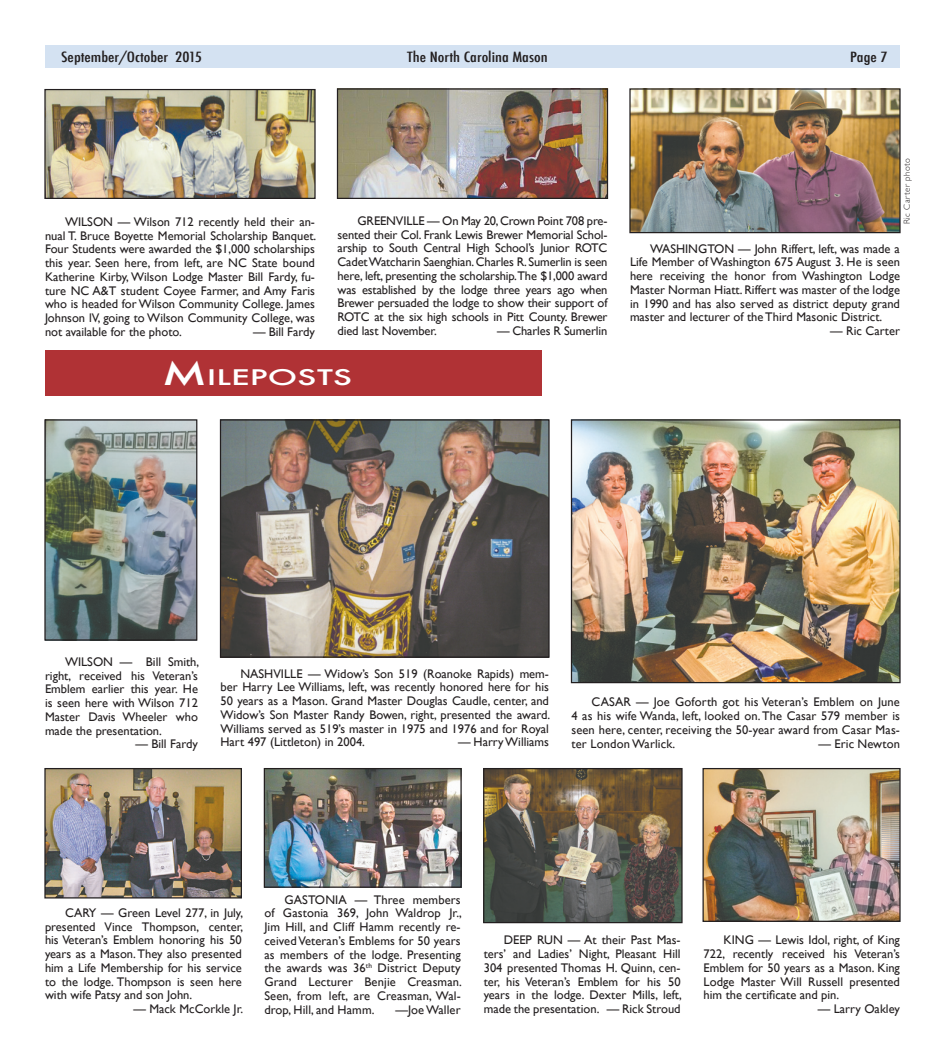
<style>
.page{position:relative;width:945px;height:1058px;background:#fff}
.page>*{position:absolute;margin:0;border:0;box-sizing:border-box;transform-origin:0 0}
.t1{font:500 21px "Futura";color:#fff;scale:1.57 1}
.t2{font:500 condensed 13.75px "Futura";color:#231f20;scale:1.25 1}
.t3{font:12.5px/13.8px "Gill Sans";color:#231f20;text-align:justify}
.t4{font:300 8.75px "Gill Sans";letter-spacing:.055em;color:#231f20}
.s1{font-size:30px}
</style>
<div class="page">
<div style="left:45px;top:45px;width:855px;height:23px;background:#d4e2f2"></div>
<div style="left:45px;top:351px;width:497px;height:45px;background:#b03235"></div>
<img style="left:222px;top:421px;width:326px;height:234px">
<div style="left:220px;top:419px;width:330px;height:238px;border:1px solid #231f20"></div>
<img style="left:573px;top:421px;width:326px;height:260px">
<div style="left:571px;top:419px;width:330px;height:264px;border:1px solid #231f20"></div>
<img style="left:46px;top:421px;width:149px;height:217px">
<div style="left:44px;top:419px;width:153px;height:221px;border:1px solid #231f20"></div>
<img style="left:485px;top:770px;width:196px;height:151px">
<div style="left:483px;top:768px;width:200px;height:155px;border:1px solid #231f20"></div>
<img style="left:46px;top:770px;width:194px;height:126px">
<div style="left:44px;top:768px;width:198px;height:130px;border:1px solid #231f20"></div>
<img style="left:266px;top:770px;width:194px;height:115px">
<div style="left:264px;top:768px;width:198px;height:119px;border:1px solid #231f20"></div>
<img style="left:704px;top:770px;width:195px;height:150px">
<div style="left:702px;top:768px;width:199px;height:154px;border:1px solid #231f20"></div>
<img style="left:46px;top:91px;width:268px;height:106px">
<div style="left:44px;top:89px;width:272px;height:110px;border:1px solid #231f20"></div>
<img style="left:339px;top:90px;width:267px;height:107px">
<div style="left:337px;top:88px;width:271px;height:111px;border:1px solid #231f20"></div>
<img style="left:631px;top:90px;width:268px;height:141px">
<div style="left:629px;top:88px;width:272px;height:145px;border:1px solid #231f20"></div>
<p class="t2" style="left:61px;top:48px;width:114px">September/October 2015</p>
<p class="t2" style="left:407px;top:48px;width:114px">The North Carolina Mason</p>
<p class="t2" style="left:850px;top:48px;width:31px">Page 7</p>
<p class="t3" style="left:45px;top:215px;width:273px;text-indent:20px">WILSON — Wilson 712 recently held their an&shy;nual T. Bruce Boyette Memorial Scholarship Banquet.<br>Four Students were awarded the $1,000 scholarships this year. Seen here, from left, are NC State bound Katherine Kirby, Wilson Lodge Master Bill Fardy, fu&shy;ture NC A&amp;T student Coyee Farmer, and Amy Faris who is headed for Wilson Community College. James Johnson lV, going to Wilson Community College, was not available for the photo.</p>
<p class="t3" style="left:253px;top:325px;width:63px">— Bill Fardy</p>
<p class="t3" style="left:338px;top:214px;width:272px;text-indent:20px">GREENVILLE — On May 20, Crown Point 708 pre&shy;sented their Col. Frank Lewis Brewer Memorial Schol&shy;arship to South Central High School’s Junior ROTC Cadet Watcharin Saenghian. Charles R. Sumerlin is seen here, left, presenting the scholarship.The $1,000 award was established by the lodge three years ago when Brewer persuaded the lodge to show their support of ROTC at the six high schools in Pitt County. Brewer died last November.</p>
<p class="t3" style="left:497px;top:324px;width:112px">— Charles R Sumerlin</p>
<h1 class="t1" style="left:162px;top:362px;width:123px"><span class="s1">M</span>ILEPOSTS</h1>
<p class="t4" style="left:900px;top:224px;width:68px;rotate:-90deg">Ric Carter photo</p>
<p class="t3" style="left:630px;top:241px;width:272px;text-indent:20px">WASHINGTON — John Riffert, left, was made a Life Member of Washington 675 August 3. He is seen here receiving the honor from Washington Lodge Master Norman Hiatt. Riffert was master of the lodge in 1990 and has also served as district deputy grand master and lecturer of the Third Masonic District.</p>
<p class="t3" style="left:830px;top:324px;width:71px">— Ric Carter</p>
<p class="t3" style="left:45px;top:654px;width:156px;text-indent:20px">WILSON — Bill Smith, right, received his Veteran’s Emblem earlier this year. He is seen here with Wilson 712<br>Master Davis Wheeler who made the presentation.</p>
<p class="t3" style="left:136px;top:737px;width:64px">— Bill Fardy</p>
<p class="t3" style="left:221px;top:666px;width:331px;text-indent:20px">NASHVILLE — Widow’s Son 519 (Roanoke Rapids) mem&shy;ber Harry Lee Williams, left, was recently honored here for his 50 years as a Mason. Grand Master Douglas Caudle, center, and Widow’s Son Master Randy Bowen, right, presented the award.<br>Williams served as 519’s master in 1975 and 1976 and for Royal Hart 497 (Littleton) in 2004.</p>
<p class="t3" style="left:458px;top:735px;width:93px">— Harry Williams</p>
<p class="t3" style="left:572px;top:695px;width:330px;text-indent:20px">CASAR — Joe Goforth got his Veteran’s Emblem on June 4 as his wife Wanda, left, looked on. The Casar 579 member is seen here, center, receiving the 50-year award from Casar Mas&shy;ter London Warlick.</p>
<p class="t3" style="left:819px;top:736px;width:83px">— Eric Newton</p>
<p class="t3" style="left:45px;top:905px;width:200px;text-indent:20px">CARY — Green Level 277, in July, presented Vince Thompson, center, his Veteran’s Emblem honoring his 50 years as a Mason. They also presented him a Life Membership for his service to the lodge. Thompson is seen here with wife Patsy and son John.</p>
<p class="t3" style="left:133px;top:1001px;width:111px">— Mack McCorkle Jr.</p>
<p class="t3" style="left:264px;top:892px;width:199px;text-indent:20px">GASTONIA — Three members of Gastonia 369, John Waldrop Jr., Jim Hill, and Cliff Hamm recently re&shy;ceived Veteran’s Emblems for 50 years as members of the lodge. Presenting the awards was 36<sup>th</sup> District Deputy Grand Lecturer Benjie Creasman.<br>Seen, from left, are Creasman, Wal&shy;drop, Hill, and Hamm.</p>
<p class="t3" style="left:396px;top:1002px;width:67px">—Joe Waller</p>
<p class="t3" style="left:484px;top:933px;width:200px;text-indent:20px">DEEP RUN — At their Past Mas&shy;ters’ and Ladies’ Night, Pleasant Hill 304 presented Thomas H. Quinn, cen&shy;ter, his Veteran’s Emblem for his 50 years in the lodge. Dexter Mills, left, made the presentation. — Rick Stroud</p>
<p class="t3" style="left:704px;top:933px;width:198px;text-indent:20px">KING — Lewis Idol, right, of King 722, recently received his Veteran’s Emblem for 50 years as a Mason. King Lodge Master Will Russell presented him the certificate and pin.</p>
<p class="t3" style="left:818px;top:1001px;width:84px">— Larry Oakley</p>
</div>
